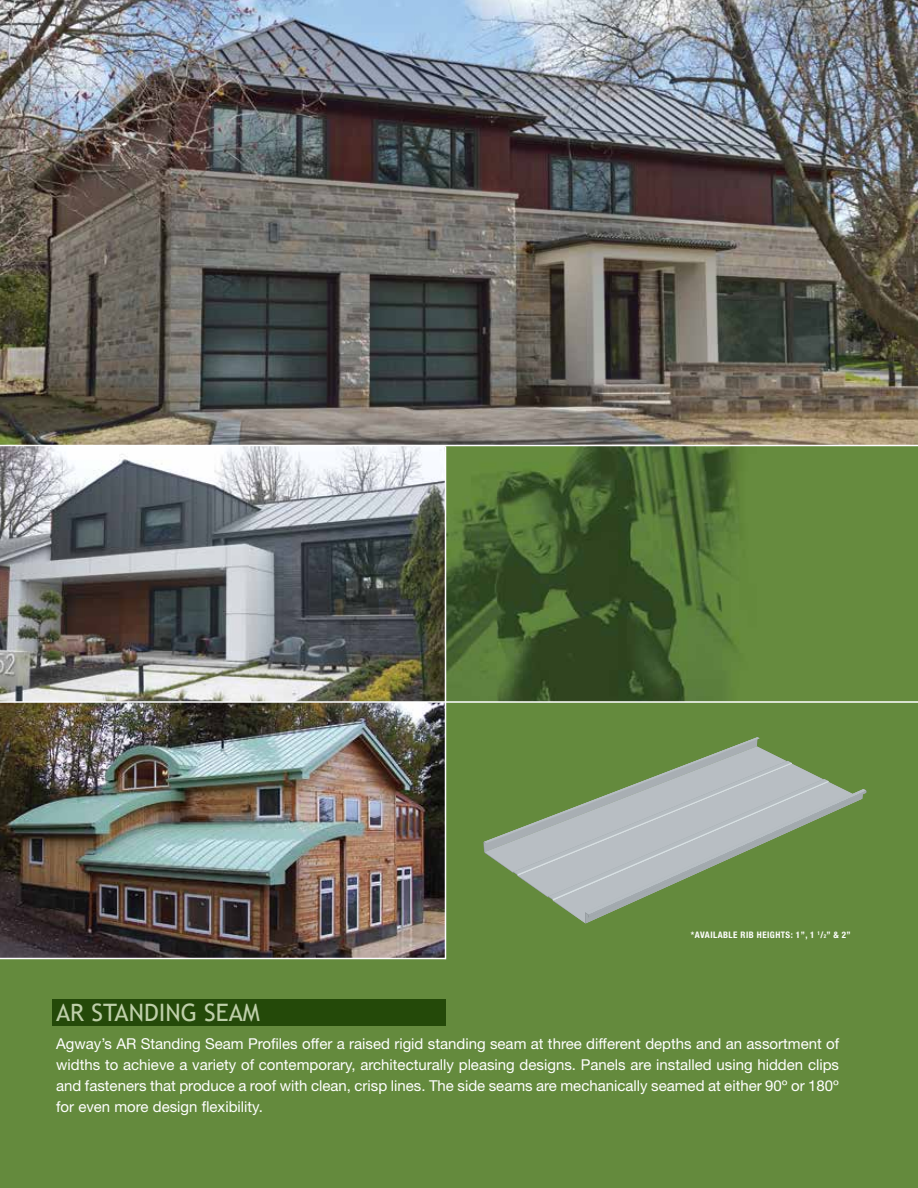
<style>
.page{position:relative;width:918px;height:1188px;background:#648a3d}
.page>*{position:absolute;margin:0;border:0;box-sizing:border-box;transform-origin:0 0}
.t1{font:24px "Trebuchet MS";color:#becfa9}
.t2{font:15px/21px "Helvetica Neue LT Std";color:#fff;text-align:justify}
.t3{font:700 condensed 9px "Helvetica Neue LT Std";letter-spacing:.05em;color:#fff}
.s1{font-size:5.25px}
</style>
<div class="page">
<div style="left:52px;top:999px;width:394px;height:27px;background:#244909"></div>
<img style="left:0;top:0;width:918px;height:445px">
<img style="left:0;top:446px;width:445px;height:512px">
<hr style="left:0;top:958px;width:446px;height:1px;background:#fff">
<img style="left:446px;top:446px;width:472px;height:255px">
<svg style="left:484px;top:737px;width:382px;height:186px"></svg>
<hr style="left:0;top:701px;width:918px;height:2px;background:#fff">
<hr style="left:445px;top:446px;width:1px;height:513px;background:#fff">
<hr style="left:0;top:445px;width:918px;height:1px;background:#fff">
<h1 class="t1" style="left:56px;top:998px;width:205px">AR STANDING SEAM</h1>
<p class="t3" style="left:691px;top:929px;width:162px">*AVAILABLE RIB HEIGHTS: 1”, 1 <sup>1</sup>/<span class="s1">2</span>” &amp; 2”</p>
<p class="t2" style="left:56px;top:1032px;width:785px">Agway’s AR Standing Seam Profiles offer a raised rigid standing seam at three different depths and an assortment of widths to achieve a variety of contemporary, architecturally pleasing designs. Panels are installed using hidden clips and fasteners that produce a roof with clean, crisp lines. The side seams are mechanically seamed at either 90º or 180º for even more design flexibility.</p>
</div>
